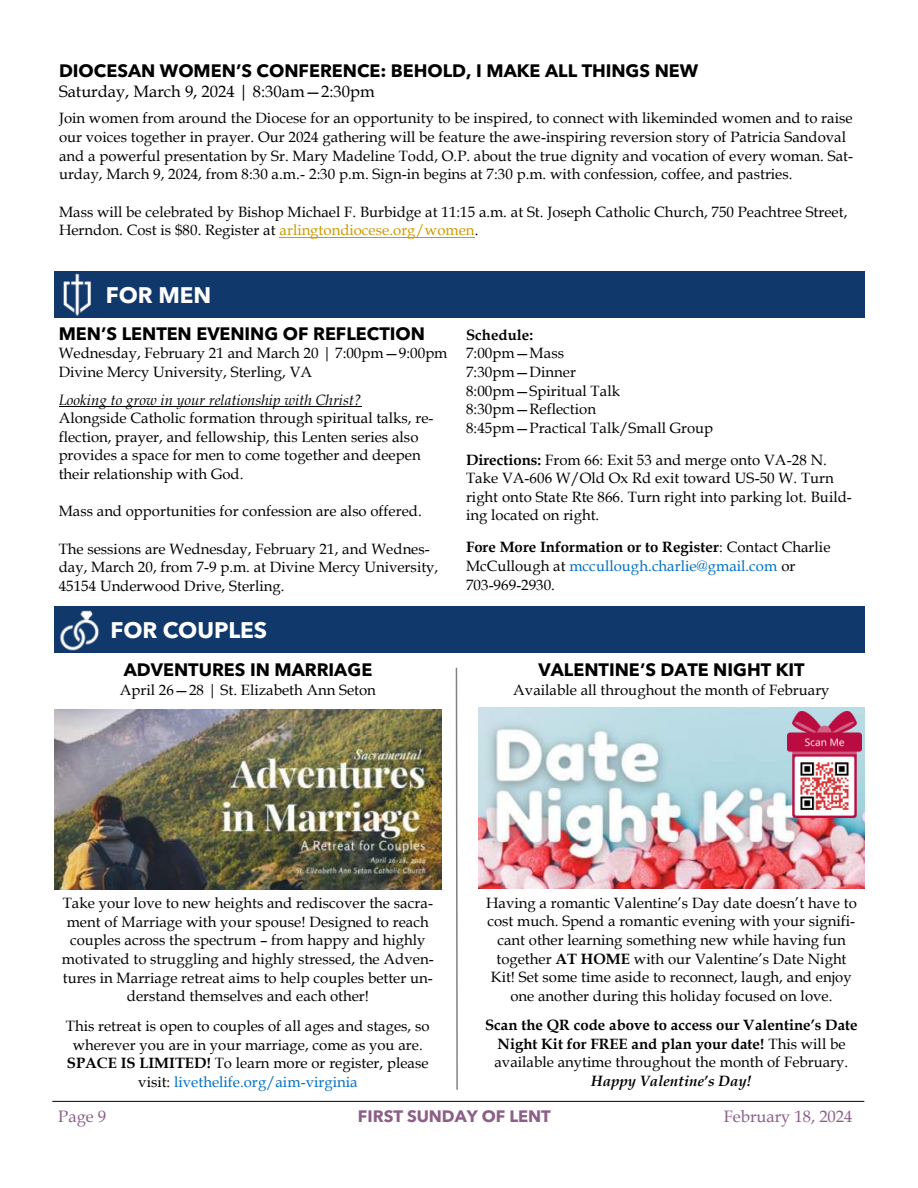
<style>
.page{position:relative;width:918px;height:1188px;background:#fff}
.page>*{position:absolute;margin:0;border:0;box-sizing:border-box;transform-origin:0 0}
.t1{font:700 22.5px "Avenir Next LT Pro";color:#fff}
.t2{font:700 18px "Avenir Next LT Pro";color:#000}
.t3{font:16.5px "Book Antiqua";color:#000}
.t4{font:16.5px "Book Antiqua";color:#8c5e88}
.t5{font:700 16.5px "Avenir Next LT Pro";letter-spacing:-.005em;color:#8c5e88}
.t6{font:15px/18.6px "Book Antiqua";color:#000}
.t7{font:700 15px/18.5px "Book Antiqua";color:#000;text-align:center}
.t8{font:italic 15px "Book Antiqua";color:#000}
.t9{font:italic 700 15px "Book Antiqua";color:#000}
.s1{color:#c90}
.s2{font-weight:700}
.s3{font-weight:400}
.s4{font-weight:400;color:#0070c0}
.s5{color:#0070c0}
</style>
<div class="page">
<hr style="left:52px;top:1101px;width:812px;height:1px;background:#000">
<div style="left:55px;top:271px;width:810px;height:47px;background:#11386a"></div>
<img style="left:63px;top:273px;width:28px;height:43px">
<div style="left:55px;top:606px;width:810px;height:47px;background:#11386a"></div>
<img style="left:57px;top:606px;width:43px;height:50px;border-radius:50%">
<img style="left:55px;top:709px;width:387px;height:180px">
<img style="left:479px;top:708px;width:386px;height:181px">
<img style="left:787px;top:711px;width:74px;height:107px">
<svg style="left:455px;top:667px;width:3px;height:423px"></svg>
<hr style="left:59px;top:406px;width:303px;height:1px;background:#000">
<hr style="left:280px;top:237px;width:195px;height:1px;background:#c90">
<p class="t2" style="left:59px;top:60px;width:641px">DIOCESAN WOMEN’S CONFERENCE: BEHOLD, I MAKE ALL THINGS NEW</p>
<p class="t3" style="left:59px;top:81px;width:317px">Saturday, March 9, 2024 | 8:30am—2:30pm</p>
<p class="t6" style="left:59px;top:109px;width:796px">Join women from around the Diocese for an opportunity to be inspired, to connect with likeminded women and to raise our voices together in prayer. Our 2024 gathering will be feature the awe-inspiring reversion story of Patricia Sandoval and a powerful presentation by Sr. Mary Madeline Todd, O.P. about the true dignity and vocation of every woman. Sat&shy;urday, March 9, 2024, from 8:30 a.m.- 2:30 p.m. Sign-in begins at 7:30 p.m. with confession, coffee, and pastries.</p>
<p class="t6" style="left:59px;top:202px;width:790px">Mass will be celebrated by Bishop Michael F. Burbidge at 11:15 a.m. at St. Joseph Catholic Church, 750 Peachtree Street,<br>Herndon. Cost is $80. Register at <span class="s1">arlingtondiocese.org/women</span>.</p>
<p class="t1" style="left:106px;top:281px;width:107px">FOR MEN</p>
<p class="t2" style="left:59px;top:323px;width:368px">MEN’S LENTEN EVENING OF REFLECTION</p>
<p class="t6" style="left:59px;top:344px;width:390px">Wednesday, February 21 and March 20 | 7:00pm—9:00pm<br>Divine Mercy University, Sterling, VA</p>
<p class="t8" style="left:59px;top:391px;width:304px">Looking to grow in your relationship with Christ?</p>
<p class="t6" style="left:59px;top:409px;width:376px">Alongside Catholic formation through spiritual talks, re&shy;flection, prayer, and fellowship, this Lenten series also provides a space for men to come together and deepen their relationship with God.</p>
<p class="t6" style="left:59px;top:502px;width:365px">Mass and opportunities for confession are also offered.</p>
<p class="t6" style="left:59px;top:539px;width:381px">The sessions are Wednesday, February 21, and Wednes&shy;day, March 20, from 7-9 p.m. at Divine Mercy University,<br>45154 Underwood Drive, Sterling.</p>
<p class="t1" style="left:110px;top:616px;width:158px">FOR COUPLES</p>
<p class="t2" style="left:124px;top:659px;width:250px">ADVENTURES IN MARRIAGE</p>
<p class="t6" style="left:120px;top:681px;width:257px">April 26—28 | St. Elizabeth Ann Seton</p>
<p class="t7" style="left:466px;top:326px;width:69px">Schedule:</p>
<p class="t6" style="left:466px;top:344px;width:155px">7:00pm—Mass<br>7:30pm—Dinner<br>8:00pm—Spiritual Talk</p>
<p class="t6" style="left:466px;top:400px;width:132px">8:30pm—Reflection</p>
<p class="t6" style="left:466px;top:419px;width:249px">8:45pm—Practical Talk/Small Group</p>
<p class="t6" style="left:466px;top:451px;width:387px"><span class="s2">Directions:</span> From 66: Exit 53 and merge onto VA-28 N.<br>Take VA-606 W/Old Ox Rd exit toward US-50 W. Turn right onto State Rte 866. Turn right into parking lot. Build&shy;ing located on right.</p>
<p class="t7" style="left:466px;top:538px;width:366px;text-align:left">Fore More Information or to Register<span class="s3">: Contact Charlie<br>McCullough at</span> <span class="s4">mccullough.charlie@gmail.com</span> <span class="s3">or</span></p>
<p class="t6" style="left:466px;top:575px;width:90px">703-969-2930.</p>
<p class="t2" style="left:538px;top:659px;width:268px">VALENTINE’S DATE NIGHT KIT</p>
<p class="t6" style="left:513px;top:680px;width:318px">Available all throughout the month of February</p>
<p class="t6" style="left:62px;top:894px;width:373px;text-align:center">Take your love to new heights and rediscover the sacra&shy;ment of Marriage with your spouse! Designed to reach couples across the spectrum – from happy and highly motivated to struggling and highly stressed, the Adven&shy;tures in Marriage retreat aims to help couples better un&shy;derstand themselves and each other!</p>
<p class="t6" style="left:66px;top:1017px;width:365px;text-align:center">This retreat is open to couples of all ages and stages, so wherever you are in your marriage, come as you are.<br><span class="s2">SPACE IS LIMITED!</span> To learn more or register, please visit: <span class="s5">livethelife.org/aim-virginia</span></p>
<p class="t6" style="left:486px;top:894px;width:372px;text-align:center">Having a romantic Valentine’s Day date doesn’t have to cost much. Spend a romantic evening with your signifi&shy;cant other learning something new while having fun together <span class="s2">AT HOME</span> with our Valentine’s Date Night Kit! Set some time aside to reconnect, laugh, and enjoy one another during this holiday focused on love.</p>
<p class="t7" style="left:485px;top:1016px;width:374px">Scan the QR code above to access our Valentine’s Date<br>Night Kit for FREE and plan your date! <span class="s3">This will be available anytime throughout the month of February.</span></p>
<p class="t9" style="left:591px;top:1072px;width:162px">Happy Valentine’s Day!</p>
<p class="t4" style="left:58px;top:1107px;width:49px">Page 9</p>
<p class="t5" style="left:358px;top:1106px;width:194px">FIRST SUNDAY OF LENT</p>
<p class="t4" style="left:724px;top:1107px;width:130px">February 18, 2024</p>
</div>
